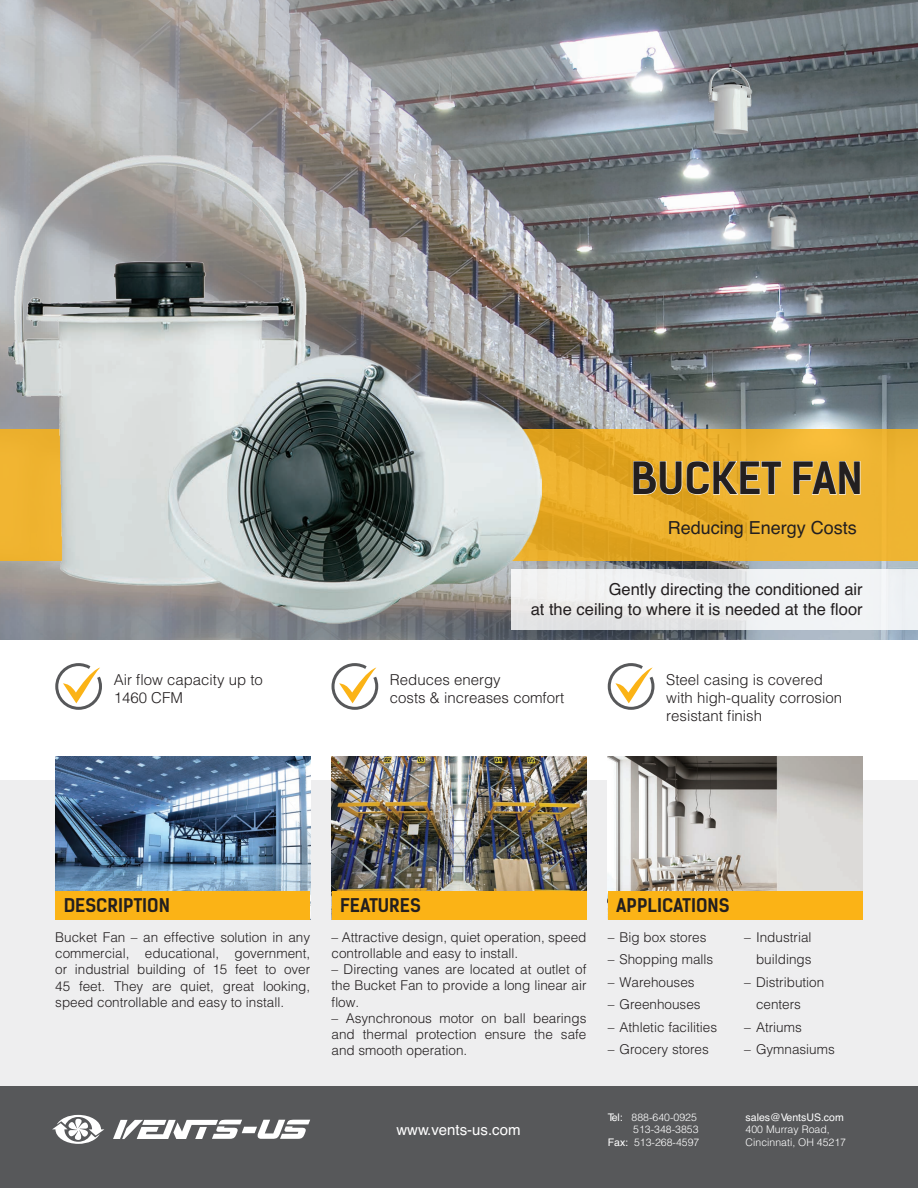
<style>
.page{position:relative;width:918px;height:1188px;background:#fff}
.page>*{position:absolute;margin:0;border:0;box-sizing:border-box;transform-origin:0 0}
.t1{font:42.3px "Kelson Sans Bold RU";color:#231f20}
.t2{font:18px "Kelson Sans Bold RU";color:#231f20}
.t3{font:18px "Helvetica";color:#231f20}
.t4{font:16.5px/19.8px "Helvetica";color:#231f20;text-align:right}
.t5{font:300 15px/18px "Helvetica";color:#231f20}
.t6{font:15px "Helvetica";color:#fff}
.t7{font:300 13.5px/16.2px "Helvetica";color:#231f20;text-align:justify}
.t8{font:300 10.5px/12.6px "Helvetica";color:#fff;text-align:right}
.t9{font:10.5px "Helvetica";color:#fff}
.s1{font-weight:400}
</style>
<div class="page">
<div style="left:0;top:780px;width:918px;height:408px;background:#eeeeef"></div>
<div style="left:0;top:1086px;width:918px;height:102px;background:#57585a"></div>
<svg style="left:55px;top:663px;width:47px;height:47px"></svg>
<svg style="left:331px;top:663px;width:48px;height:47px"></svg>
<svg style="left:607px;top:663px;width:48px;height:47px"></svg>
<svg style="left:52px;top:1115px;width:52px;height:29px"></svg>
<svg style="left:113px;top:1120px;width:197px;height:19px"></svg>
<img style="left:332px;top:757px;width:254px;height:134px">
<div style="left:332px;top:891px;width:254px;height:29px;background:#fbb316"></div>
<img style="left:608px;top:757px;width:255px;height:134px">
<div style="left:608px;top:891px;width:255px;height:29px;background:#fbb316"></div>
<img style="left:55px;top:757px;width:255px;height:134px">
<div style="left:55px;top:891px;width:255px;height:29px;background:#fbb316"></div>
<img style="left:0;top:0;width:918px;height:639px">
<svg style="left:0;top:430px;width:918px;height:131px;background:#eaaf2d"></svg>
<svg style="left:571px;top:569px;width:347px;height:60px;fill:#f0f2f4"></svg>
<svg style="left:633px;top:461px;width:148px;height:34px;background:#ecbb4f"></svg>
<svg style="left:793px;top:461px;width:67px;height:34px;background:#f2c359"></svg>
<img style="left:2px;top:145px;width:569px;height:495px">
<h1 class="t1" style="left:631px;top:452px;width:233px">BUCKET FAN</h1>
<h2 class="t3" style="left:668px;top:514px;width:191px">Reducing Energy Costs</h2>
<p class="t4" style="left:531px;top:580px;width:334px">Gently directing the conditioned air<br>at the ceiling to where it is needed at the floor</p>
<p class="t5" style="left:114px;top:669px;width:151px">Air flow capacity up to<br>1460 CFM</p>
<p class="t5" style="left:390px;top:669px;width:176px">Reduces energy<br>costs &amp; increases comfort</p>
<p class="t5" style="left:666px;top:669px;width:177px">Steel casing is covered with high-quality corrosion resistant finish</p>
<h2 class="t2" style="left:64px;top:894px;width:108px">DESCRIPTION</h2>
<h2 class="t2" style="left:340px;top:894px;width:82px">FEATURES</h2>
<h2 class="t2" style="left:616px;top:894px;width:115px">APPLICATIONS</h2>
<p class="t7" style="left:55px;top:928px;width:257px">Bucket Fan – an effective solution in any commercial, educational, government, or industrial building of 15 feet to over 45 feet. They are quiet, great looking, speed controllable and easy to install.</p>
<p class="t7" style="left:332px;top:928px;width:256px">– Attractive design, quiet operation, speed controllable and easy to install.</p>
<p class="t7" style="left:332px;top:960px;width:257px">– Directing vanes are located at outlet of the Bucket Fan to provide a long linear air flow.</p>
<p class="t7" style="left:332px;top:1009px;width:256px">– Asynchronous motor on ball bearings and thermal protection ensure the safe and smooth operation.</p>
<p class="t7" style="left:608px;top:928px;width:100px">– Big box stores</p>
<p class="t7" style="left:608px;top:951px;width:107px">– Shopping malls</p>
<p class="t7" style="left:608px;top:973px;width:88px">– Warehouses</p>
<p class="t7" style="left:608px;top:996px;width:94px">– Greenhouses</p>
<p class="t7" style="left:608px;top:1018px;width:111px">– Athletic facilities</p>
<p class="t7" style="left:608px;top:1041px;width:103px">– Grocery stores</p>
<p class="t7" style="left:744px;top:925px;width:69px;line-height:22.5px;text-align:right">– Industrial buildings</p>
<p class="t7" style="left:756px;top:970px;width:70px;line-height:22.5px;text-indent:-12px">– Distribution centers</p>
<p class="t7" style="left:744px;top:1018px;width:59px">– Atriums</p>
<p class="t7" style="left:744px;top:1041px;width:92px">– Gymnasiums</p>
<p class="t6" style="left:396px;top:1118px;width:126px">www.vents-us.com</p>
<p class="t8" style="left:608px;top:1110px;width:93px"><span class="s1">Tel:</span> 888-640-0925<br>513-348-3853<br><span class="s1">Fax:</span> 513-268-4597</p>
<p class="t9" style="left:746px;top:1109px;width:100px">sales@VentsUS.com</p>
<p class="t8" style="left:746px;top:1122px;width:102px;text-align:left">400 Murray Road,<br>Cincinnati, OH 45217</p>
</div>
